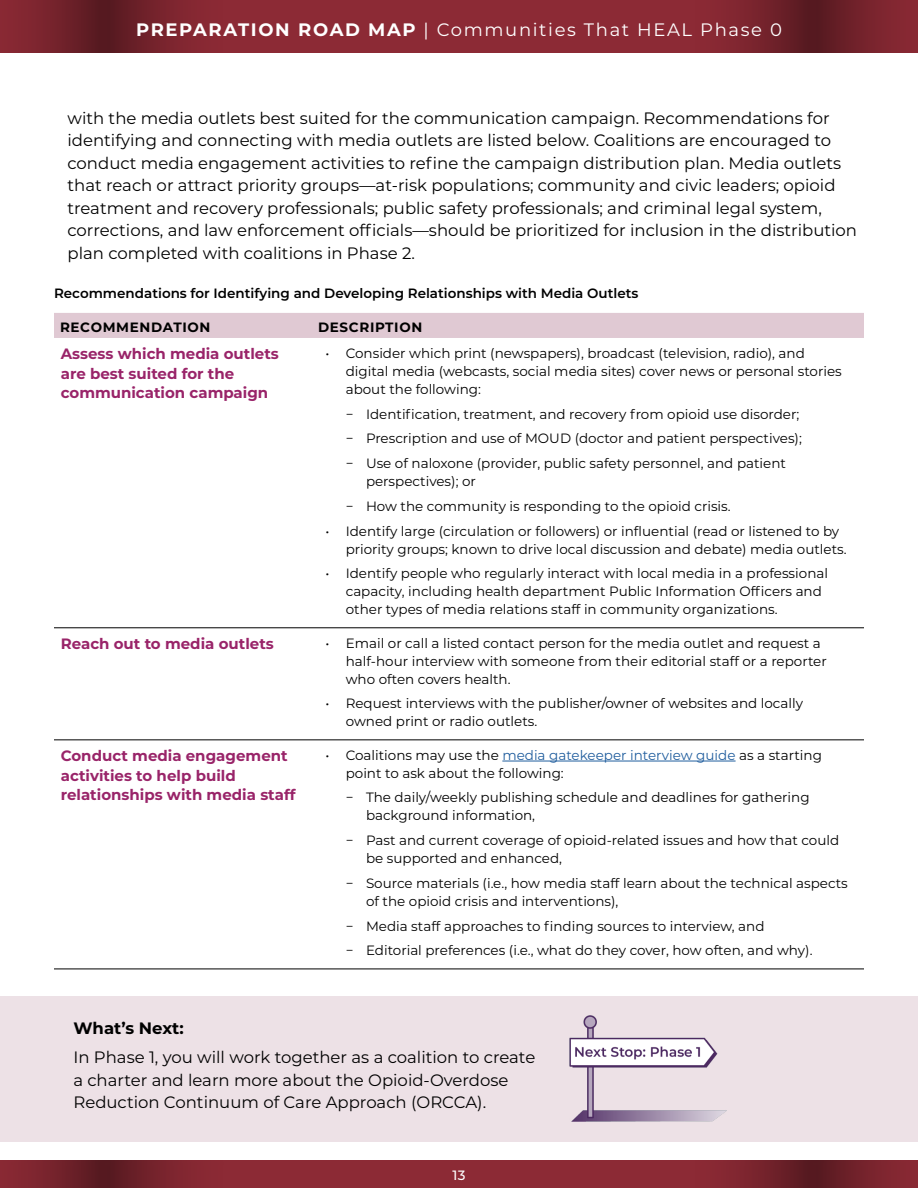
<style>
.page{position:relative;width:918px;height:1188px;background:#fff}
.page>*{position:absolute;margin:0;border:0;box-sizing:border-box;transform-origin:0 0}
.t1{font:18px "Montserrat";letter-spacing:.09em;color:#fff}
.Body_1-col{font:16.5px/22.5px "Montserrat";color:#000}
.Body_1-col-2{font:700 16.5px "Montserrat";color:#000}
.Tip_Header{font:700 15px/19.5px "Montserrat";color:#992469}
.t2{font:13.5px/18px "Montserrat";color:#000}
.Tip_H1{font:600 13.5px "Montserrat";color:#000}
.t3{font:700 13.5px "Montserrat";letter-spacing:.05em;color:#000}
.t4{font:500 13.5px "Montserrat";color:#fff}
.s1{font-weight:700}
.s2{color:#215e9e}
</style>
<div class="page">
<div style="left:0;top:0;width:918px;height:53px;background:#8c2a35"></div>
<svg style="left:28px;top:0;width:155px;height:53px"></svg>
<svg style="left:736px;top:0;width:155px;height:53px"></svg>
<div style="left:0;top:1160px;width:918px;height:28px;background:#8c2a35"></div>
<svg style="left:27px;top:1160px;width:156px;height:28px"></svg>
<svg style="left:735px;top:1160px;width:156px;height:28px"></svg>
<div style="left:54px;top:313px;width:810px;height:25px;background:#e0c9d3"></div>
<hr style="left:54px;top:628px;width:258px;height:1px;background:#000">
<hr style="left:312px;top:628px;width:552px;height:1px;background:#000">
<hr style="left:54px;top:740px;width:258px;height:1px;background:#000">
<hr style="left:312px;top:740px;width:552px;height:1px;background:#000">
<hr style="left:54px;top:969px;width:258px;height:1px;background:#000">
<hr style="left:312px;top:969px;width:552px;height:1px;background:#000">
<hr style="left:502px;top:761px;width:234px;height:1px;background:#215e9e">
<div style="left:0;top:996px;width:918px;height:145px;background:#ede1e6"></div>
<img style="left:569px;top:1016px;width:157px;height:105px">
<h1 class="t1" style="left:136px;top:17px;width:647px"><span class="s1">PREPARATION ROAD MAP</span> | Communities That HEAL Phase 0</h1>
<p class="Body_1-col" style="left:68px;top:106px;width:791px">with the media outlets best suited for the communication campaign. Recommendations for identifying and connecting with media outlets are listed below. Coalitions are encouraged to conduct media engagement activities to refine the campaign distribution plan. Media outlets that reach or attract priority groups—at-risk populations; community and civic leaders; opioid treatment and recovery professionals; public safety professionals; and criminal legal system, corrections, and law enforcement officials—should be prioritized for inclusion in the distribution plan completed with coalitions in Phase 2.</p>
<p class="Tip_H1" style="left:54px;top:284px;width:586px">Recommendations for Identifying and Developing Relationships with Media Outlets</p>
<p class="t3" style="left:60px;top:317px;width:152px">RECOMMENDATION</p>
<p class="t3" style="left:318px;top:317px;width:106px">DESCRIPTION</p>
<p class="Tip_Header" style="left:61px;top:343px;width:220px">Assess which media outlets are best suited for the communication campaign</p>
<p class="t2" style="left:346px;top:344px;width:498px;text-indent:-20px">• Consider which print (newspapers), broadcast (television, radio), and digital media (webcasts, social media sites) cover news or personal stories about the following:</p>
<p class="t2" style="left:346px;top:404px;width:455px">− Identification, treatment, and recovery from opioid use disorder;</p>
<p class="t2" style="left:346px;top:429px;width:458px">− Prescription and use of MOUD (doctor and patient perspectives);</p>
<p class="t2" style="left:366px;top:454px;width:421px;text-indent:-20px">− Use of naloxone (provider, public safety personnel, and patient perspectives); or</p>
<p class="t2" style="left:346px;top:497px;width:387px">− How the community is responding to the opioid crisis.</p>
<p class="t2" style="left:346px;top:521px;width:502px;text-indent:-20px">• Identify large (circulation or followers) or influential (read or listened to by priority groups; known to drive local discussion and debate) media outlets.</p>
<p class="t2" style="left:346px;top:564px;width:484px;text-indent:-20px">• Identify people who regularly interact with local media in a professional capacity, including health department Public Information Officers and other types of media relations staff in community organizations.</p>
<p class="Tip_Header" style="left:61px;top:633px;width:215px">Reach out to media outlets</p>
<p class="t2" style="left:346px;top:633px;width:483px;text-indent:-20px">• Email or call a listed contact person for the media outlet and request a half-hour interview with someone from their editorial staff or a reporter who often covers health.</p>
<p class="t2" style="left:346px;top:694px;width:459px;text-indent:-20px">• Request interviews with the publisher/owner of websites and locally owned print or radio outlets.</p>
<p class="Tip_Header" style="left:61px;top:745px;width:236px">Conduct media engagement activities to help build relationships with media staff</p>
<p class="t2" style="left:346px;top:745px;width:478px;text-indent:-20px">• Coalitions may use the <span class="s2">media gatekeeper interview guide</span> as a starting point to ask about the following:</p>
<p class="t2" style="left:366px;top:788px;width:445px;text-indent:-20px">− The daily/weekly publishing schedule and deadlines for gathering background information,</p>
<p class="t2" style="left:366px;top:831px;width:475px;text-indent:-20px">− Past and current coverage of opioid-related issues and how that could be supported and enhanced,</p>
<p class="t2" style="left:366px;top:874px;width:483px;text-indent:-20px">− Source materials (i.e., how media staff learn about the technical aspects of the opioid crisis and interventions),</p>
<p class="t2" style="left:346px;top:916px;width:420px">− Media staff approaches to finding sources to interview, and</p>
<p class="t2" style="left:346px;top:941px;width:468px">− Editorial preferences (i.e., what do they cover, how often, and why).</p>
<p class="Body_1-col-2" style="left:73px;top:1016px;width:112px">What’s Next:</p>
<p class="Body_1-col" style="left:73px;top:1046px;width:463px">In Phase 1, you will work together as a coalition to create a charter and learn more about the Opioid-Overdose<br>Reduction Continuum of Care Approach (ORCCA).</p>
<p class="t4" style="left:453px;top:1165px;width:14px">13</p>
</div>
